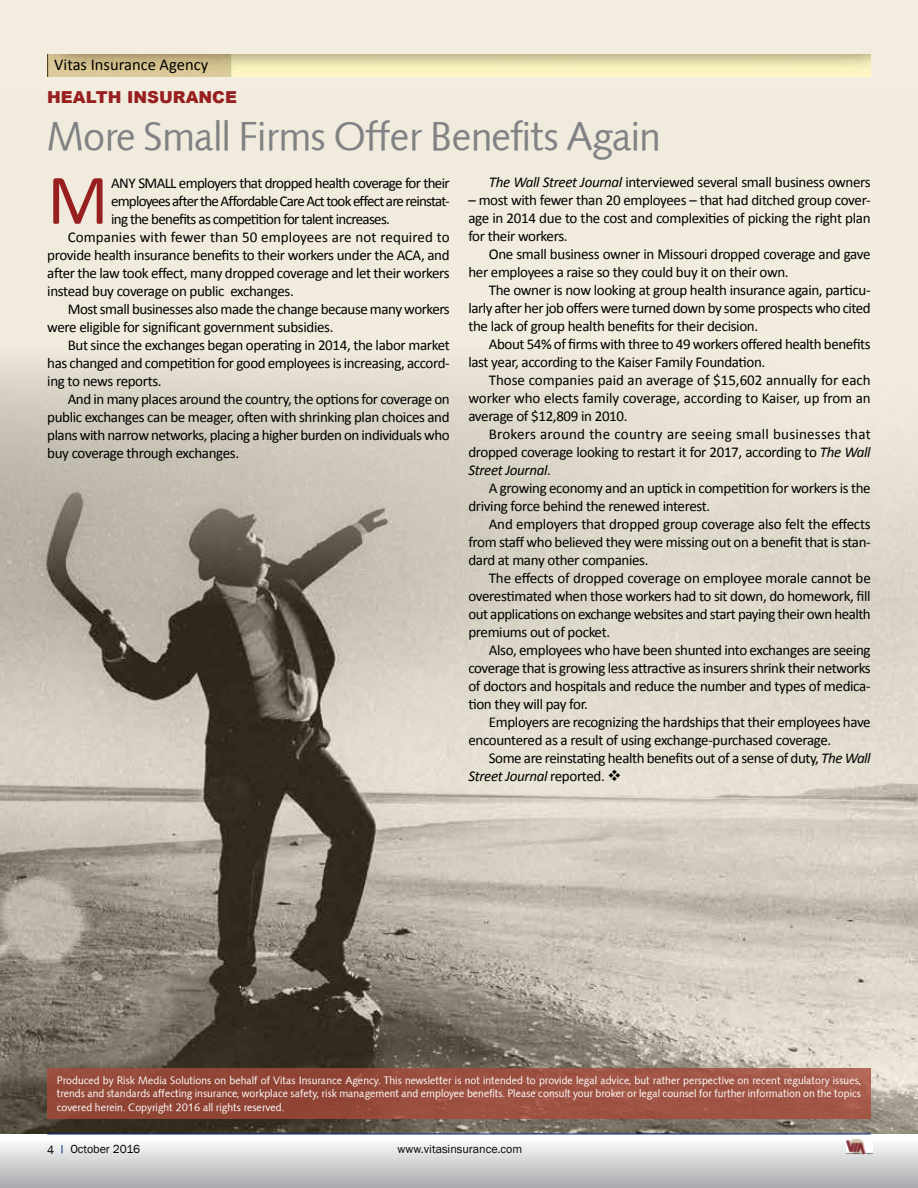
<style>
.page{position:relative;width:918px;height:1188px;background:#f2edde}
.page>*{position:absolute;margin:0;border:0;box-sizing:border-box;transform-origin:0 0}
.t1{font:71.7px "Calibri";color:#981f20}
.t2{font:39px "Symphony";letter-spacing:-.01em;color:#808285}
.t3{font:16.5px "Calibri";color:#000}
.t4{font:900 16.5px "Arial";color:#981f20}
.t5{font:15px/18px "Calibri";letter-spacing:-.025em;color:#000;text-align:justify}
.t6{font:15px "Calibri";letter-spacing:-.045em;color:#000}
.t7{font:15px "Calibri";letter-spacing:-.055em;color:#000}
.t8{font:15px "Calibri";letter-spacing:.005em;color:#000}
.t9{font:12px "Franklin Gothic";color:#000}
.t10{font:10.5px/13.5px "Symphony";letter-spacing:.01em;color:#fff;text-align:justify}
.s1{font-style:italic}
</style>
<div class="page">
<img style="left:0;top:360px;width:918px;height:774px">
<div style="left:0;top:1134px;width:918px;height:54px;background:linear-gradient(to bottom,#fff,#a8aaad)"></div>
<hr style="left:47px;top:1134px;width:824px;height:1px;background:#00287a">
<img style="left:47px;top:54px;width:824px;height:22px">
<img style="left:846px;top:1139px;width:26px;height:15px">
<div style="left:47px;top:1068px;width:824px;height:50px;background:#9b4f3f"></div>
<p class="t3" style="left:54px;top:54px;width:155px">Vitas Insurance Agency</p>
<p class="t4" style="left:47px;top:85px;width:191px">HEALTH INSURANCE</p>
<h2 class="t2" style="left:47px;top:112px;width:615px">More Small Firms Offer Benefits Again</h2>
<h1 class="t1" style="left:47px;top:154px;width:63px">M</h1>
<p class="t6" style="left:111px;top:173px;width:340px">ANY SMALL employers that dropped health coverage for their</p>
<p class="t7" style="left:111px;top:191px;width:340px">employees after the Affordable Care Act took effect are reinstat-</p>
<p class="t6" style="left:111px;top:209px;width:281px">ing the benefits as competition for talent increases.</p>
<p class="t8" style="left:68px;top:227px;width:384px">Companies with fewer than 50 employees are not required to</p>
<p class="t5" style="left:47px;top:246px;width:404px">provide health insurance benefits to their workers under the ACA, and</p>
<p class="t5" style="left:47px;top:264px;width:404px">after the law took effect, many dropped coverage and let their workers</p>
<p class="t5" style="left:47px;top:282px;width:248px">instead buy coverage on public exchanges.</p>
<p class="t5" style="left:68px;top:300px;width:384px">Most small businesses also made the change because many workers</p>
<p class="t5" style="left:47px;top:318px;width:288px">were eligible for significant government subsidies.</p>
<p class="t5" style="left:68px;top:336px;width:384px">But since the exchanges began operating in 2014, the labor market</p>
<p class="t5" style="left:47px;top:354px;width:404px">has changed and competition for good employees is increasing, accord-</p>
<p class="t5" style="left:47px;top:372px;width:116px">ing to news reports.</p>
<p class="t5" style="left:68px;top:390px;width:384px">And in many places around the country, the options for coverage on</p>
<p class="t5" style="left:47px;top:408px;width:404px">public exchanges can be meager, often with shrinking plan choices and</p>
<p class="t5" style="left:47px;top:426px;width:404px">plans with narrow networks, placing a higher burden on individuals who</p>
<p class="t5" style="left:47px;top:444px;width:193px">buy coverage through exchanges.</p>
<p class="t5" style="left:489px;top:173px;width:383px"><span class="s1">The Wall Street Journal</span> interviewed several small business owners</p>
<p class="t5" style="left:468px;top:191px;width:404px">– most with fewer than 20 employees – that had ditched group cover&shy;age in 2014 due to the cost and complexities of picking the right plan for their workers.</p>
<p class="t5" style="left:468px;top:245px;width:404px;text-indent:20px">One small business owner in Missouri dropped coverage and gave her employees a raise so they could buy it on their own.</p>
<p class="t5" style="left:468px;top:281px;width:404px;text-indent:20px">The owner is now looking at group health insurance again, particu&shy;larly after her job offers were turned down by some prospects who cited the lack of group health benefits for their decision.</p>
<p class="t5" style="left:468px;top:335px;width:404px;text-indent:20px">About 54% of firms with three to 49 workers offered health benefits last year, according to the Kaiser Family Foundation.</p>
<p class="t5" style="left:468px;top:371px;width:404px;text-indent:20px">Those companies paid an average of $15,602 annually for each worker who elects family coverage, according to Kaiser, up from an average of $12,809 in 2010.</p>
<p class="t5" style="left:468px;top:425px;width:404px;text-indent:20px">Brokers around the country are seeing small businesses that dropped coverage looking to restart it for 2017, according to <span class="s1">The Wall Street Journal</span>.</p>
<p class="t5" style="left:468px;top:479px;width:404px;text-indent:20px">A growing economy and an uptick in competition for workers is the driving force behind the renewed interest.</p>
<p class="t5" style="left:468px;top:515px;width:404px;text-indent:20px">And employers that dropped group coverage also felt the effects from staff who believed they were missing out on a benefit that is stan&shy;dard at many other companies.</p>
<p class="t5" style="left:468px;top:569px;width:404px;text-indent:20px">The effects of dropped coverage on employee morale cannot be overestimated when those workers had to sit down, do homework, fill out applications on exchange websites and start paying their own health premiums out of pocket.</p>
<p class="t5" style="left:468px;top:641px;width:404px;text-indent:20px">Also, employees who have been shunted into exchanges are seeing coverage that is growing less attractive as insurers shrink their networks of doctors and hospitals and reduce the number and types of medica&shy;tion they will pay for.</p>
<p class="t5" style="left:468px;top:713px;width:404px;text-indent:20px">Employers are recognizing the hardships that their employees have encountered as a result of using exchange-purchased coverage.</p>
<p class="t5" style="left:468px;top:749px;width:404px;text-indent:20px">Some are reinstating health benefits out of a sense of duty, <span class="s1">The Wall<br>Street Journal</span> reported. ❖</p>
<p class="t10" style="left:57px;top:1073px;width:806px">Produced by Risk Media Solutions on behalf of Vitas Insurance Agency. This newsletter is not intended to provide legal advice, but rather perspective on recent regulatory issues, trends and standards affecting insurance, workplace safety, risk management and employee benefits. Please consult your broker or legal counsel for further information on the topics covered herein. Copyright 2016 all rights reserved.</p>
<p class="t9" style="left:47px;top:1142px;width:9px">4</p>
<p class="t9" style="left:70px;top:1142px;width:71px">October 2016</p>
<p class="t9" style="left:397px;top:1142px;width:126px">www.vitasinsurance.com</p>
</div>
